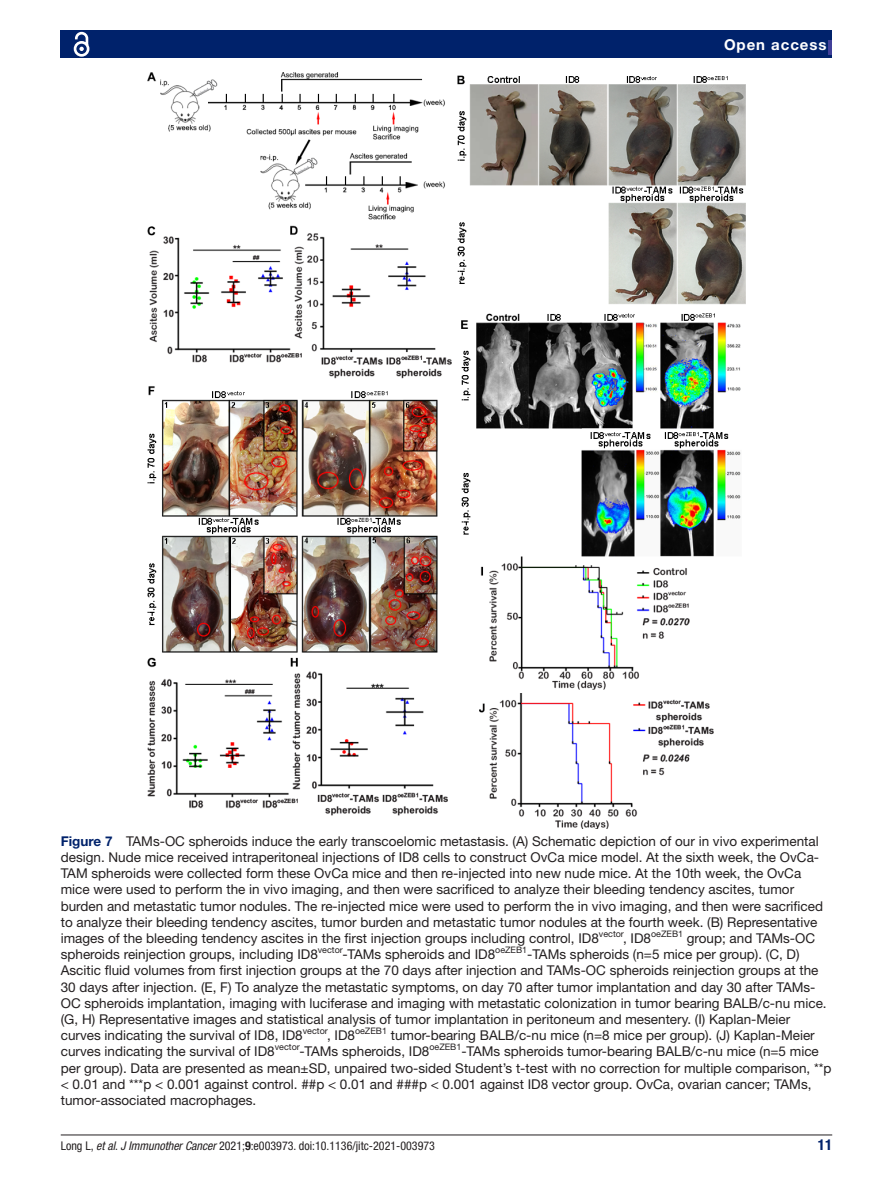
<style>
.page{position:relative;width:893px;height:1191px;background:#fff}
.page>*{position:absolute;margin:0;border:0;box-sizing:border-box;transform-origin:0 0}
.t1{font:700 15px "Helvetica Neue LT Std";letter-spacing:.065em;color:#fff}
.t2{font:700 condensed 15px "Helvetica Neue LT Std";color:#00226b}
.t3{font:13.5px/16.2px "Helvetica Neue LT Std";color:#231f20}
.t4{font:condensed 12px "Helvetica Neue LT Std";color:#231f20}
.t5{font:9px "Helvetica Neue LT Std";color:#231f20}
.s1{font-weight:700;color:#00226b}
.s2{font-style:italic}
.s3{font-weight:700}
</style>
<div class="page">
<hr style="left:61px;top:1134px;width:771px;height:1px;background:#231f20">
<div style="left:61px;top:31px;width:771px;height:27px;background:#00226b"></div>
<hr style="left:828px;top:40px;width:4px;height:15px;background:#414099">
<svg style="left:73px;top:31px;width:17px;height:26px"></svg>
<img style="left:147px;top:73px;width:599px;height:755px">
<p class="t1" style="left:724px;top:35px;width:104px">Open access</p>
<p class="t3" style="left:61px;top:832px;width:764px"><span class="s1">Figure 7</span> TAMs-OC spheroids induce the early transcoelomic metastasis. (A) Schematic depiction of our in vivo experimental design. Nude mice received intraperitoneal injections of ID8 cells to construct OvCa mice model. At the sixth week, the OvCa-TAM spheroids were collected form these OvCa mice and then re-injected into new nude mice. At the 10th week, the OvCa mice were used to perform the in vivo imaging, and then were sacrificed to analyze their bleeding tendency ascites, tumor burden and metastatic tumor nodules. The re-injected mice were used to perform the in vivo imaging, and then were sacrificed to analyze their bleeding tendency ascites, tumor burden and metastatic tumor nodules at the fourth week. (B) Representative images of the bleeding tendency ascites in the first injection groups including control, ID8<sup>vector</sup>, ID8<sup>oeZEB1</sup> group; and TAMs-OC spheroids reinjection groups, including ID8</p>
<p class="t5" style="left:318px;top:944px;width:27px">vector</p>
<p class="t3" style="left:342px;top:946px;width:154px">-TAMs spheroids and ID8</p>
<p class="t5" style="left:495px;top:944px;width:33px">oeZEB1</p>
<p class="t3" style="left:61px;top:946px;width:767px;text-indent:466px">-TAMs spheroids (n=5 mice per group). (C, D)<br>Ascitic fluid volumes from first injection groups at the 70 days after injection and TAMs-OC spheroids reinjection groups at the 30 days after injection. (E, F) To analyze the metastatic symptoms, on day 70 after tumor implantation and day 30 after TAMs-OC spheroids implantation, imaging with luciferase and imaging with metastatic colonization in tumor bearing BALB/c-nu mice. (G, H) Representative images and statistical analysis of tumor implantation in peritoneum and mesentery. (I) Kaplan-Meier curves indicating the survival of ID8, ID8<sup>vector</sup>, ID8<sup>oeZEB1</sup> tumor-bearing BALB/c-nu mice (n=8 mice per group). (J) Kaplan-Meier curves indicating the survival of ID8</p>
<p class="t5" style="left:275px;top:1041px;width:27px">vector</p>
<p class="t3" style="left:299px;top:1043px;width:132px">-TAMs spheroids, ID8</p>
<p class="t5" style="left:429px;top:1041px;width:33px">oeZEB1</p>
<p class="t3" style="left:61px;top:1043px;width:772px;text-indent:401px">-TAMs spheroids tumor-bearing BALB/c-nu mice (n=5 mice per group). Data are presented as mean±SD, unpaired two-sided Student’s t-test with no correction for multiple comparison, **p &lt; 0.01 and ***p &lt; 0.001 against control. ##p &lt; 0.01 and ###p &lt; 0.001 against ID8 vector group. OvCa, ovarian cancer; TAMs, tumor-associated macrophages.</p>
<p class="t4" style="left:61px;top:1138px;width:376px">Long L, <span class="s2">et al</span>. <span class="s2">J Immunother Cancer</span> 2021;<span class="s3">9</span>:e003973. doi:10.1136/jitc-2021-003973</p>
<p class="t2" style="left:818px;top:1135px;width:16px">11</p>
</div>
